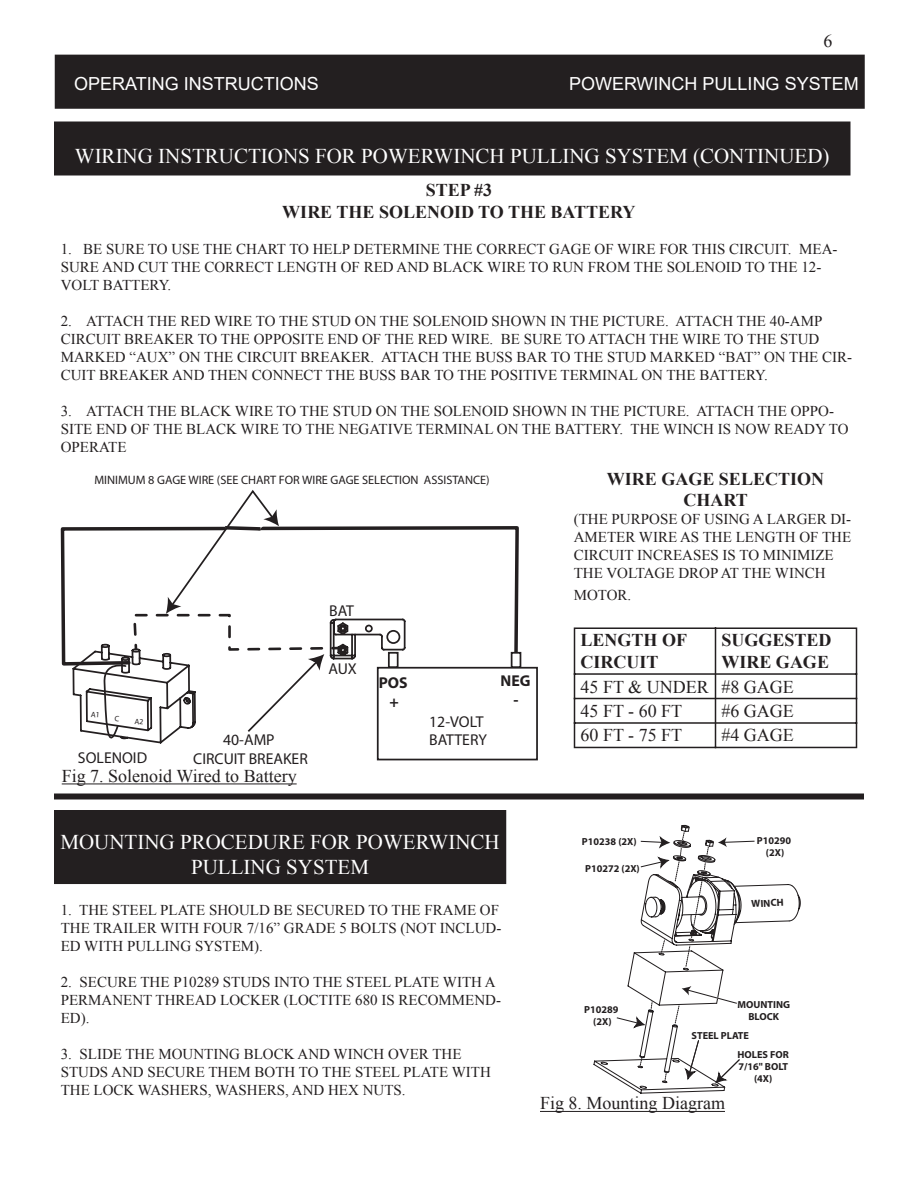
<style>
.page{position:relative;width:918px;height:1188px;background:#fff}
.page>*{position:absolute;margin:0;border:0;box-sizing:border-box;transform-origin:0 0}
.t1{font:21px/25.2px "Times New Roman";color:#fff;text-align:center}
.t2{font:18px "Times New Roman";color:#231f20}
.t3{font:700 18px/21.6px "Times New Roman";color:#231f20}
.t4{font:18px "Arial";color:#fff}
.t5{font:15.75px/18.8px "Myriad";color:#231f20}
.t6{font:700 15.75px/18.8px "Myriad";color:#231f20;text-align:center}
.t7{font:15px/18px "Times New Roman";color:#231f20}
.t8{font:12.3px "Myriad";color:#231f20}
.t9{font:700 10.2px/12.3px "Myriad";color:#231f20;text-align:center}
</style>
<div class="page">
<div style="left:56px;top:55px;width:808px;height:53px;background:#231f20"></div>
<div style="left:55px;top:55px;width:810px;height:54px;border:2px solid #231f20"></div>
<svg style="left:61px;top:526px;width:460px;height:141px"></svg>
<div style="left:377px;top:667px;width:161px;height:93px;border:2px solid #231f20"></div>
<div style="left:512px;top:653px;width:8px;height:14px;background:#fff"></div>
<div style="left:511px;top:652px;width:10px;height:16px;border:2px solid #231f20"></div>
<div style="left:54px;top:794px;width:810px;height:6px;background:#231f20"></div>
<hr style="left:574px;top:627px;width:141px;height:2px;background:#231f20">
<hr style="left:574px;top:629px;width:1px;height:44px;background:#231f20">
<hr style="left:716px;top:627px;width:141px;height:2px;background:#231f20">
<hr style="left:715px;top:627px;width:1px;height:46px;background:#231f20">
<hr style="left:856px;top:629px;width:1px;height:44px;background:#231f20">
<hr style="left:574px;top:673px;width:142px;height:2px;background:#231f20">
<hr style="left:716px;top:673px;width:141px;height:2px;background:#231f20">
<hr style="left:574px;top:698px;width:142px;height:1px;background:#231f20">
<hr style="left:716px;top:698px;width:141px;height:1px;background:#231f20">
<hr style="left:574px;top:722px;width:142px;height:2px;background:#231f20">
<svg style="left:574px;top:675px;width:1px;height:72px"></svg>
<hr style="left:716px;top:722px;width:141px;height:2px;background:#231f20">
<svg style="left:715px;top:675px;width:1px;height:73px"></svg>
<svg style="left:856px;top:675px;width:1px;height:72px"></svg>
<hr style="left:574px;top:747px;width:141px;height:1px;background:#231f20">
<hr style="left:716px;top:747px;width:141px;height:1px;background:#231f20">
<svg style="left:593px;top:824px;width:208px;height:270px"></svg>
<div style="left:55px;top:811px;width:451px;height:72px;background:#231f20"></div>
<div style="left:54px;top:810px;width:452px;height:74px;border:2px solid #231f20"></div>
<div style="left:55px;top:122px;width:795px;height:53px;background:#231f20"></div>
<div style="left:54px;top:122px;width:796px;height:54px;border:2px solid #231f20"></div>
<hr style="left:62px;top:784px;width:235px;height:1px;background:#231f20">
<hr style="left:540px;top:1111px;width:185px;height:1px;background:#231f20">
<svg style="left:71px;top:490px;width:335px;height:271px"></svg>
<p class="t2" style="left:824px;top:29px;width:10px">6</p>
<p class="t4" style="left:74px;top:71px;width:246px">OPERATING INSTRUCTIONS</p>
<p class="t4" style="left:569px;top:71px;width:291px">POWERWINCH PULLING SYSTEM</p>
<p class="t1" style="left:75px;top:143px;width:756px">WIRING INSTRUCTIONS FOR POWERWINCH PULLING SYSTEM (CONTINUED)</p>
<p class="t3" style="left:426px;top:179px;width:68px">STEP #3</p>
<p class="t3" style="left:282px;top:200px;width:355px">WIRE THE SOLENOID TO THE BATTERY</p>
<p class="t7" style="left:61px;top:239px;width:778px">1. BE SURE TO USE THE CHART TO HELP DETERMINE THE CORRECT GAGE OF WIRE FOR THIS CIRCUIT. MEA-<br>SURE AND CUT THE CORRECT LENGTH OF RED AND BLACK WIRE TO RUN FROM THE SOLENOID TO THE 12-<br>VOLT BATTERY.</p>
<p class="t7" style="left:61px;top:311px;width:793px">2. ATTACH THE RED WIRE TO THE STUD ON THE SOLENOID SHOWN IN THE PICTURE. ATTACH THE 40-AMP CIRCUIT BREAKER TO THE OPPOSITE END OF THE RED WIRE. BE SURE TO ATTACH THE WIRE TO THE STUD MARKED “AUX” ON THE CIRCUIT BREAKER. ATTACH THE BUSS BAR TO THE STUD MARKED “BAT” ON THE CIR-CUIT BREAKER AND THEN CONNECT THE BUSS BAR TO THE POSITIVE TERMINAL ON THE BATTERY.</p>
<p class="t7" style="left:61px;top:401px;width:789px">3. ATTACH THE BLACK WIRE TO THE STUD ON THE SOLENOID SHOWN IN THE PICTURE. ATTACH THE OPPO-<br>SITE END OF THE BLACK WIRE TO THE NEGATIVE TERMINAL ON THE BATTERY. THE WINCH IS NOW READY TO<br>OPERATE</p>
<p class="t3" style="left:607px;top:467px;width:219px;text-align:center">WIRE GAGE SELECTION<br>CHART</p>
<p class="t7" style="left:574px;top:510px;width:279px">(THE PURPOSE OF USING A LARGER DI-<br>AMETER WIRE AS THE LENGTH OF THE<br>CIRCUIT INCREASES IS TO MINIMIZE<br>THE VOLTAGE DROP AT THE WINCH</p>
<p class="t7" style="left:574px;top:586px;width:59px">MOTOR.</p>
<p class="t3" style="left:580px;top:629px;width:108px">LENGTH OF<br>CIRCUIT</p>
<p class="t3" style="left:721px;top:629px;width:112px">SUGGESTED<br>WIRE GAGE</p>
<p class="t2" style="left:580px;top:674px;width:130px">45 FT &amp; UNDER</p>
<p class="t2" style="left:721px;top:674px;width:74px">#8 GAGE</p>
<p class="t2" style="left:580px;top:699px;width:103px">45 FT - 60 FT</p>
<p class="t2" style="left:721px;top:699px;width:74px">#6 GAGE</p>
<p class="t2" style="left:580px;top:723px;width:103px">60 FT - 75 FT</p>
<p class="t2" style="left:721px;top:723px;width:74px">#4 GAGE</p>
<p class="t8" style="left:94px;top:473px;width:397px">MINIMUM 8 GAGE WIRE (SEE CHART FOR WIRE GAGE SELECTION ASSISTANCE)</p>
<p class="t5" style="left:329px;top:602px;width:26px">BAT</p>
<p class="t5" style="left:329px;top:660px;width:30px">AUX</p>
<p class="t6" style="left:379px;top:674px;width:30px">POS +</p>
<p class="t6" style="left:501px;top:672px;width:31px">NEG -</p>
<p class="t5" style="left:429px;top:713px;width:59px">12-VOLT<br>BATTERY</p>
<p class="t5" style="left:193px;top:731px;width:116px;text-align:center">40-AMP<br>CIRCUIT BREAKER</p>
<p class="t5" style="left:78px;top:749px;width:71px">SOLENOID</p>
<p class="t2" style="left:62px;top:764px;width:236px">Fig 7. Solenoid Wired to Battery</p>
<p class="t1" style="left:60px;top:829px;width:441px">MOUNTING PROCEDURE FOR POWERWINCH<br>PULLING SYSTEM</p>
<p class="t7" style="left:61px;top:901px;width:442px">1. THE STEEL PLATE SHOULD BE SECURED TO THE FRAME OF<br>THE TRAILER WITH FOUR 7/16” GRADE 5 BOLTS (NOT INCLUD-<br>ED WITH PULLING SYSTEM).</p>
<p class="t7" style="left:61px;top:973px;width:442px">2. SECURE THE P10289 STUDS INTO THE STEEL PLATE WITH A<br>PERMANENT THREAD LOCKER (LOCTITE 680 IS RECOMMEND-<br>ED).</p>
<p class="t7" style="left:61px;top:1045px;width:432px">3. SLIDE THE MOUNTING BLOCK AND WINCH OVER THE<br>STUDS AND SECURE THEM BOTH TO THE STEEL PLATE WITH<br>THE LOCK WASHERS, WASHERS, AND HEX NUTS.</p>
<p class="t9" style="left:582px;top:836px;width:56px">P10238 (2X)</p>
<p class="t9" style="left:585px;top:863px;width:56px">P10272 (2X)</p>
<p class="t9" style="left:584px;top:1003px;width:36px">P10289 (2X)</p>
<p class="t9" style="left:757px;top:835px;width:36px">P10290 (2X)</p>
<p class="t9" style="left:751px;top:898px;width:34px;rotate:-3deg">WINCH</p>
<p class="t9" style="left:738px;top:999px;width:54px">MOUNTING<br>BLOCK</p>
<p class="t9" style="left:692px;top:1029px;width:59px">STEEL PLATE</p>
<p class="t9" style="left:738px;top:1048px;width:53px">HOLES FOR<br>7/16" BOLT (4X)</p>
<p class="t2" style="left:540px;top:1091px;width:187px">Fig 8. Mounting Diagram</p>
</div>
